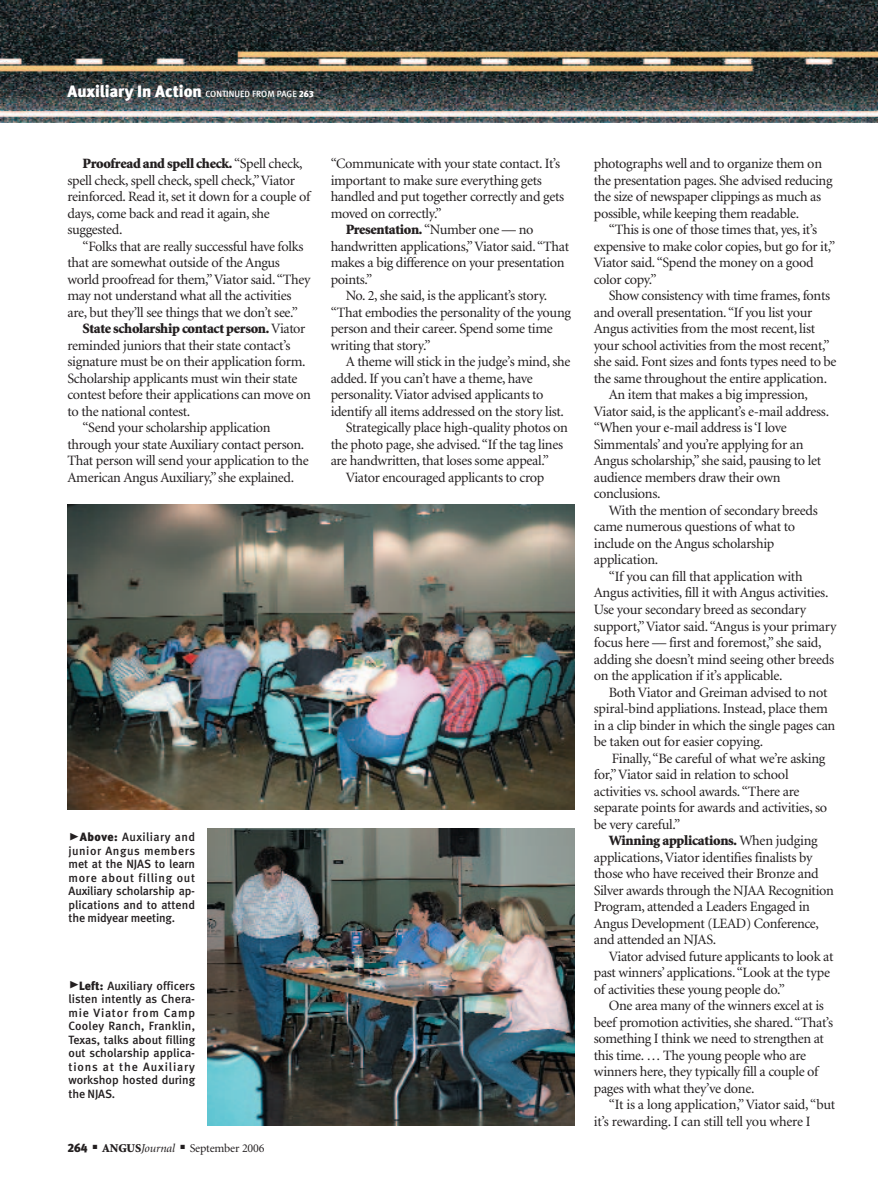
<style>
.page{position:relative;width:878px;height:1195px;background:#fff}
.page>*{position:absolute;margin:0;border:0;box-sizing:border-box;transform-origin:0 0}
.t1{font:16.5px "Meta Black LF";color:#fff}
.t2{font:14.25px/16.5px "Minion";letter-spacing:-.025em;color:#231f20}
.t3{font:900 14.25px "Minion";letter-spacing:-.025em;color:#231f20}
.t4{font:12px/13.5px "Meta Medium LF";letter-spacing:-.005em;color:#231f20;text-align:justify}
.t5{font:12px "Minion";letter-spacing:-.015em;color:#231f20}
.s1{font-family:"Meta Medium LF";font-size:9px}
.s2{font-size:9px}
.s3{font-weight:900}
.s4{font-weight:400}
.s5{font-family:"Meta Black Caps Expert";font-size:21px}
.s6{font-family:"Meta Black LF"}
.s7{font-style:italic}
</style>
<div class="page">
<img style="left:0;top:1px;width:878px;height:121px">
<img style="left:68px;top:504px;width:506px;height:305px">
<img style="left:207px;top:828px;width:367px;height:298px">
<p class="t1" style="left:68px;top:85px;width:248px">Auxiliary In Action <span class="s1">CONTINUED FROM PAGE</span> <span class="s2">263</span></p>
<p class="t2" style="left:68px;top:157px;width:244px;text-indent:15px"><span class="s3">Proofread and spell check.</span> “Spell check, spell check, spell check, spell check,”Viator reinforced. Read it, set it down for a couple of days, come back and read it again, she suggested.</p>
<p class="t2" style="left:82px;top:239px;width:222px">“Folks that are really successful have folks</p>
<p class="t2" style="left:68px;top:256px;width:214px">that are somewhat outside of the Angus</p>
<p class="t2" style="left:68px;top:272px;width:244px">world proofread for them,”Viator said.“They</p>
<p class="t2" style="left:68px;top:289px;width:225px">may not understand what all the activities</p>
<p class="t2" style="left:68px;top:305px;width:232px">are, but they’ll see things that we don’t see.”</p>
<p class="t3" style="left:82px;top:323px;width:224px">State scholarship contact person. <span class="s4">Viator</span></p>
<p class="t2" style="left:67px;top:338px;width:224px">reminded juniors that their state contact’s</p>
<p class="t2" style="left:67px;top:355px;width:239px">signature must be on their application form.</p>
<p class="t2" style="left:67px;top:371px;width:231px">Scholarship applicants must win their state</p>
<p class="t2" style="left:67px;top:388px;width:245px">contest before their applications can move on</p>
<p class="t2" style="left:67px;top:404px;width:124px">to the national contest.</p>
<p class="t2" style="left:82px;top:421px;width:189px">“Send your scholarship application</p>
<p class="t2" style="left:67px;top:437px;width:238px">through your state Auxiliary contact person.</p>
<p class="t2" style="left:67px;top:454px;width:243px">That person will send your application to the</p>
<p class="t2" style="left:67px;top:470px;width:228px">American Angus Auxiliary,” she explained.</p>
<p class="t2" style="left:330px;top:157px;width:231px">“Communicate with your state contact. It’s</p>
<p class="t2" style="left:330px;top:173px;width:213px">important to make sure everything gets</p>
<p class="t2" style="left:330px;top:190px;width:235px">handled and put together correctly and gets</p>
<p class="t2" style="left:330px;top:206px;width:112px">moved on correctly.”</p>
<p class="t3" style="left:345px;top:224px;width:189px">Presentation. <span class="s4">“Number one — no</span></p>
<p class="t2" style="left:330px;top:239px;width:240px">handwritten applications,”Viator said.“That</p>
<p class="t2" style="left:330px;top:256px;width:235px">makes a big difference on your presentation</p>
<p class="t2" style="left:330px;top:272px;width:43px">points.”</p>
<p class="t2" style="left:345px;top:289px;width:203px">No. 2, she said, is the applicant’s story.</p>
<p class="t2" style="left:330px;top:305px;width:242px">“That embodies the personality of the young</p>
<p class="t2" style="left:330px;top:322px;width:223px">person and their career. Spend some time</p>
<p class="t2" style="left:330px;top:338px;width:101px">writing that story.”</p>
<p class="t2" style="left:345px;top:355px;width:226px">A theme will stick in the judge’s mind, she</p>
<p class="t2" style="left:330px;top:371px;width:203px">added. If you can’t have a theme, have</p>
<p class="t2" style="left:330px;top:388px;width:214px">personality. Viator advised applicants to</p>
<p class="t2" style="left:330px;top:404px;width:235px">identify all items addressed on the story list.</p>
<p class="t2" style="left:345px;top:421px;width:224px">Strategically place high-quality photos on</p>
<p class="t2" style="left:330px;top:437px;width:234px">the photo page, she advised.“If the tag lines</p>
<p class="t2" style="left:330px;top:454px;width:220px">are handwritten, that loses some appeal.”</p>
<p class="t2" style="left:345px;top:470px;width:200px">Viator encouraged applicants to crop</p>
<p class="t4" style="left:68px;top:831px;width:128px"><span class="s5">@</span><span class="s6">Above:</span> Auxiliary and junior Angus members met at the NJAS to learn more about filling out Auxiliary scholarship ap&shy;plications and to attend the midyear meeting.</p>
<p class="t4" style="left:68px;top:979px;width:128px"><span class="s5">@</span><span class="s6">Left:</span> Auxiliary officers listen intently as Chera&shy;mie Viator from Camp Cooley Ranch, Franklin, Texas, talks about filling out scholarship applica&shy;tions at the Auxiliary workshop hosted during the NJAS.</p>
<p class="t5" style="left:68px;top:1143px;width:198px"><span class="s6">264</span> ■ <span class="s3">ANGUS</span><span class="s7">Journal</span> ■ September 2006</p>
<p class="t2" style="left:593px;top:157px;width:240px">photographs well and to organize them on the presentation pages. She advised reducing the size of newspaper clippings as much as possible, while keeping them readable.</p>
<p class="t2" style="left:593px;top:223px;width:243px;text-indent:15px">“This is one of those times that, yes, it’s expensive to make color copies, but go for it,” Viator said.“Spend the money on a good color copy.”</p>
<p class="t2" style="left:608px;top:289px;width:223px">Show consistency with time frames, fonts</p>
<p class="t2" style="left:593px;top:305px;width:220px">and overall presentation.“If you list your</p>
<p class="t2" style="left:593px;top:322px;width:223px">Angus activities from the most recent, list</p>
<p class="t2" style="left:593px;top:338px;width:237px">your school activities from the most recent,”</p>
<p class="t2" style="left:593px;top:355px;width:244px">she said. Font sizes and fonts types need to be</p>
<p class="t2" style="left:593px;top:371px;width:235px">the same throughout the entire application.</p>
<p class="t2" style="left:608px;top:388px;width:200px">An item that makes a big impression,</p>
<p class="t2" style="left:593px;top:404px;width:237px">Viator said, is the applicant’s e-mail address.</p>
<p class="t2" style="left:593px;top:421px;width:194px">“When your e-mail address is ‘I love</p>
<p class="t2" style="left:593px;top:437px;width:211px">Simmentals’ and you’re applying for an</p>
<p class="t2" style="left:593px;top:454px;width:229px">Angus scholarship,” she said, pausing to let</p>
<p class="t2" style="left:593px;top:470px;width:188px">audience members draw their own</p>
<p class="t2" style="left:593px;top:487px;width:68px">conclusions.</p>
<p class="t2" style="left:608px;top:503px;width:210px">With the mention of secondary breeds</p>
<p class="t2" style="left:593px;top:520px;width:203px">came numerous questions of what to</p>
<p class="t2" style="left:593px;top:536px;width:182px">include on the Angus scholarship</p>
<p class="t2" style="left:593px;top:553px;width:66px">application.</p>
<p class="t2" style="left:608px;top:569px;width:195px">“If you can fill that application with</p>
<p class="t2" style="left:593px;top:586px;width:236px">Angus activities, fill it with Angus activities.</p>
<p class="t2" style="left:593px;top:602px;width:214px">Use your secondary breed as secondary</p>
<p class="t2" style="left:593px;top:619px;width:244px">support,”Viator said.“Angus is your primary</p>
<p class="t2" style="left:593px;top:635px;width:229px">focus here — first and foremost,” she said,</p>
<p class="t2" style="left:593px;top:652px;width:242px">adding she doesn’t mind seeing other breeds</p>
<p class="t2" style="left:593px;top:668px;width:190px">on the application if it’s applicable.</p>
<p class="t2" style="left:608px;top:685px;width:220px">Both Viator and Greiman advised to not</p>
<p class="t2" style="left:593px;top:701px;width:235px">spiral-bind appliations. Instead, place them</p>
<p class="t2" style="left:593px;top:718px;width:243px">in a clip binder in which the single pages can</p>
<p class="t2" style="left:593px;top:734px;width:171px">be taken out for easier copying.</p>
<p class="t2" style="left:612px;top:751px;width:215px">Finally,“Be careful of what we’re asking</p>
<p class="t2" style="left:593px;top:767px;width:196px">for,”Viator said in relation to school</p>
<p class="t2" style="left:593px;top:784px;width:207px">activities vs. school awards.“There are</p>
<p class="t2" style="left:593px;top:800px;width:235px">separate points for awards and activities, so</p>
<p class="t2" style="left:593px;top:817px;width:88px">be very careful.”</p>
<p class="t3" style="left:608px;top:835px;width:210px">Winning applications. <span class="s4">When judging</span></p>
<p class="t2" style="left:593px;top:850px;width:220px">applications, Viator identifies finalists by</p>
<p class="t2" style="left:593px;top:866px;width:226px">those who have received their Bronze and</p>
<p class="t2" style="left:593px;top:883px;width:241px">Silver awards through the NJAA Recognition</p>
<p class="t2" style="left:593px;top:899px;width:217px">Program, attended a Leaders Engaged in</p>
<p class="t2" style="left:593px;top:916px;width:227px">Angus Development (LEAD) Conference,</p>
<p class="t2" style="left:593px;top:932px;width:124px">and attended an NJAS.</p>
<p class="t2" style="left:608px;top:949px;width:226px">Viator advised future applicants to look at</p>
<p class="t2" style="left:593px;top:965px;width:238px">past winners’ applications.“Look at the type</p>
<p class="t2" style="left:593px;top:982px;width:193px">of activities these young people do.”</p>
<p class="t2" style="left:608px;top:998px;width:216px">One area many of the winners excel at is</p>
<p class="t2" style="left:593px;top:1015px;width:241px">beef promotion activities, she shared.“That’s</p>
<p class="t2" style="left:593px;top:1031px;width:232px">something I think we need to strengthen at</p>
<p class="t2" style="left:593px;top:1048px;width:214px">this time. … The young people who are</p>
<p class="t2" style="left:593px;top:1064px;width:226px">winners here, they typically fill a couple of</p>
<p class="t2" style="left:593px;top:1081px;width:162px">pages with what they’ve done.</p>
<p class="t2" style="left:608px;top:1097px;width:228px">“It is a long application,”Viator said,“but</p>
<p class="t2" style="left:593px;top:1114px;width:218px">it’s rewarding. I can still tell you where I</p>
</div>
